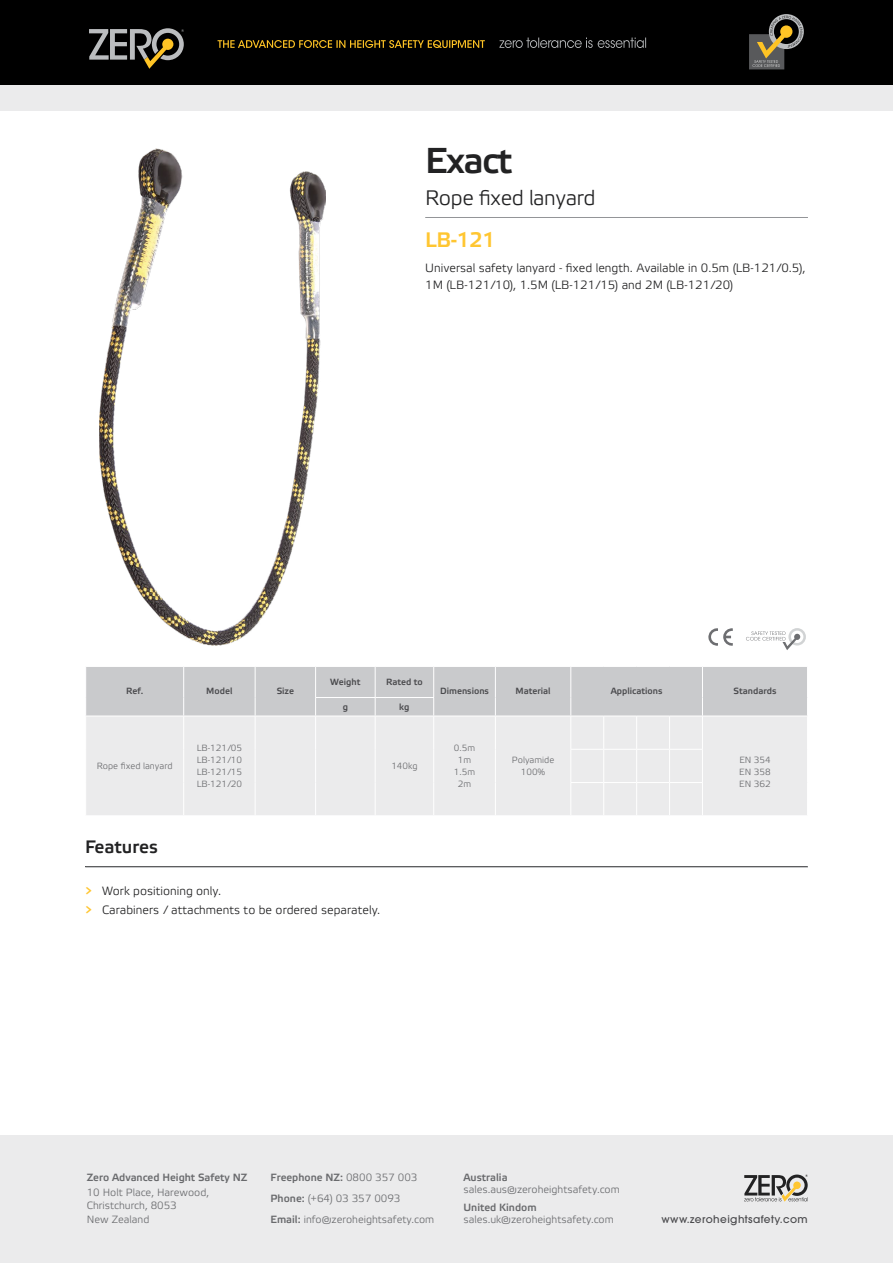
<style>
.page{position:relative;width:893px;height:1263px;background:#fff}
.page>*{position:absolute;margin:0;border:0;box-sizing:border-box;transform-origin:0 0}
.t1{font:36px "Etelka Medium Pro";letter-spacing:-.04em;color:#222223}
.t2{font:21px "Etelka Light Pro";letter-spacing:-.02em;color:#222223}
.t3{font:21px "Etelka Medium Pro";color:#ffc631}
.t4{font:18px "Etelka Medium Pro";color:#222223}
.t5{font:12px/19.2px "Etelka Light Pro";color:#222223}
.t6{font:10.5px/13.5px "Etelka Light Pro";color:#696a6d}
.t7{font:10.5px "Etelka Medium Pro";color:#696a6d}
.t8{font:500 10.5px "ITC Avant Garde Std";letter-spacing:.04em;color:#4a4a4d}
.t9{font:9px/12px "Etelka Light Pro";color:#696a6d;text-align:justify}
.t10{font:9px "Etelka Medium Pro";color:#4a4a4d}
.s1{font-family:"Etelka Medium Pro";color:#ffc631}
.s2{font-family:"Etelka Light Pro"}
.s3{font-family:"Etelka Medium Pro"}
</style>
<div class="page">
<div style="left:0;top:0;width:893px;height:85px;background:#000"></div>
<div style="left:0;top:85px;width:893px;height:26px;background:#ebebec"></div>
<svg style="left:89px;top:28px;width:95px;height:41px"></svg>
<svg style="left:218px;top:40px;width:267px;height:8px"></svg>
<svg style="left:499px;top:38px;width:147px;height:10px"></svg>
<svg style="left:749px;top:14px;width:55px;height:55px"></svg>
<div style="left:0;top:1135px;width:893px;height:128px;background:#ebebec"></div>
<svg style="left:744px;top:1174px;width:64px;height:28px"></svg>
<hr style="left:85px;top:866px;width:723px;height:1px;background:#222223">
<img style="left:99px;top:149px;width:227px;height:496px">
<div style="left:86px;top:717px;width:721px;height:98px;background:#ebebec"></div>
<hr style="left:183px;top:716px;width:1px;height:33px;background:#fff">
<hr style="left:183px;top:749px;width:1px;height:33px;background:#fff">
<hr style="left:183px;top:782px;width:1px;height:33px;background:#fff">
<hr style="left:255px;top:716px;width:1px;height:33px;background:#fff">
<hr style="left:255px;top:749px;width:1px;height:33px;background:#fff">
<hr style="left:255px;top:782px;width:1px;height:33px;background:#fff">
<hr style="left:315px;top:716px;width:1px;height:33px;background:#fff">
<hr style="left:315px;top:749px;width:1px;height:33px;background:#fff">
<hr style="left:315px;top:782px;width:1px;height:33px;background:#fff">
<hr style="left:375px;top:716px;width:1px;height:33px;background:#fff">
<hr style="left:375px;top:749px;width:1px;height:33px;background:#fff">
<hr style="left:375px;top:782px;width:1px;height:33px;background:#fff">
<hr style="left:433px;top:716px;width:1px;height:33px;background:#fff">
<hr style="left:495px;top:716px;width:1px;height:33px;background:#fff">
<hr style="left:570px;top:716px;width:1px;height:33px;background:#fff">
<hr style="left:603px;top:716px;width:1px;height:33px;background:#fff">
<hr style="left:636px;top:716px;width:1px;height:33px;background:#fff">
<hr style="left:669px;top:716px;width:1px;height:33px;background:#fff">
<hr style="left:702px;top:716px;width:1px;height:33px;background:#fff">
<hr style="left:433px;top:749px;width:1px;height:33px;background:#fff">
<hr style="left:495px;top:749px;width:1px;height:33px;background:#fff">
<hr style="left:570px;top:749px;width:34px;height:1px;background:#fff">
<hr style="left:570px;top:750px;width:1px;height:32px;background:#fff">
<hr style="left:604px;top:749px;width:33px;height:1px;background:#fff">
<hr style="left:603px;top:750px;width:1px;height:32px;background:#fff">
<hr style="left:637px;top:749px;width:33px;height:1px;background:#fff">
<hr style="left:636px;top:750px;width:1px;height:32px;background:#fff">
<hr style="left:670px;top:749px;width:33px;height:1px;background:#fff">
<hr style="left:669px;top:750px;width:1px;height:32px;background:#fff">
<hr style="left:702px;top:750px;width:1px;height:32px;background:#fff">
<hr style="left:433px;top:782px;width:1px;height:33px;background:#fff">
<hr style="left:495px;top:782px;width:1px;height:33px;background:#fff">
<hr style="left:570px;top:782px;width:34px;height:1px;background:#fff">
<hr style="left:570px;top:783px;width:1px;height:32px;background:#fff">
<hr style="left:604px;top:782px;width:33px;height:1px;background:#fff">
<hr style="left:603px;top:783px;width:1px;height:32px;background:#fff">
<hr style="left:637px;top:782px;width:33px;height:1px;background:#fff">
<hr style="left:636px;top:783px;width:1px;height:32px;background:#fff">
<hr style="left:670px;top:782px;width:33px;height:1px;background:#fff">
<hr style="left:669px;top:783px;width:1px;height:32px;background:#fff">
<hr style="left:702px;top:783px;width:1px;height:32px;background:#fff">
<div style="left:86px;top:667px;width:721px;height:49px;background:#c9cacc"></div>
<hr style="left:425px;top:217px;width:383px;height:1px;background:#939598">
<hr style="left:85px;top:867px;width:723px;height:1px;background:#939598">
<svg style="left:746px;top:628px;width:60px;height:22px"></svg>
<svg style="left:708px;top:628px;width:25px;height:18px"></svg>
<h1 class="t1" style="left:425px;top:141px;width:89px">Exact</h1>
<h2 class="t2" style="left:425px;top:186px;width:172px">Rope fixed lanyard</h2>
<h2 class="t3" style="left:425px;top:229px;width:72px">LB-121</h2>
<p class="t5" style="left:425px;top:260px;width:382px;line-height:16.5px">Universal safety lanyard - fixed length. Available in 0.5m (LB-121/0.5),<br>1M (LB-121/10), 1.5M (LB-121/15) and 2M (LB-121/20)</p>
<p class="t10" style="left:126px;top:686px;width:19px">Ref.</p>
<p class="t10" style="left:206px;top:686px;width:28px">Model</p>
<p class="t10" style="left:277px;top:686px;width:19px">Size</p>
<p class="t10" style="left:330px;top:677px;width:32px">Weight</p>
<p class="t10" style="left:386px;top:677px;width:38px">Rated to</p>
<p class="t10" style="left:440px;top:686px;width:50px">Dimensions</p>
<p class="t10" style="left:515px;top:686px;width:37px">Material</p>
<p class="t10" style="left:611px;top:686px;width:53px">Applications</p>
<p class="t10" style="left:733px;top:686px;width:45px">Standards</p>
<p class="t10" style="left:343px;top:702px;width:7px">g</p>
<p class="t10" style="left:399px;top:702px;width:12px">kg</p>
<p class="t9" style="left:97px;top:761px;width:77px">Rope fixed lanyard</p>
<p class="t9" style="left:197px;top:743px;width:47px">LB-121/05<br>LB-121/10<br>LB-121/15<br>LB-121/20</p>
<p class="t9" style="left:391px;top:761px;width:28px">140kg</p>
<p class="t9" style="left:454px;top:743px;width:23px;text-align:center">0.5m<br>1m<br>1.5m<br>2m</p>
<p class="t9" style="left:512px;top:755px;width:44px;text-align:center">Polyamide<br>100%</p>
<p class="t9" style="left:739px;top:755px;width:33px">EN 354<br>EN 358<br>EN 362</p>
<h3 class="t4" style="left:85px;top:837px;width:75px">Features</h3>
<p class="t5" style="left:85px;top:882px;width:297px"><span class="s1">&gt;</span> Work positioning only.<br><span class="s1">&gt;</span> Carabiners / attachments to be ordered separately.</p>
<p class="t7" style="left:87px;top:1171px;width:162px">Zero Advanced Height Safety NZ</p>
<p class="t6" style="left:87px;top:1186px;width:124px">10 Holt Place, Harewood,<br>Christchurch, 8053<br>New Zealand</p>
<p class="t7" style="left:271px;top:1171px;width:148px">Freephone NZ: <span class="s2">0800 357 003</span></p>
<p class="t6" style="left:271px;top:1188px;width:165px;line-height:21px"><span class="s3">Phone:</span> (+64) 03 357 0093<br><span class="s3">Email:</span> info@zeroheightsafety.com</p>
<p class="t7" style="left:463px;top:1172px;width:46px">Australia</p>
<p class="t6" style="left:463px;top:1183px;width:158px">sales.aus@zeroheightsafety.com</p>
<p class="t7" style="left:463px;top:1202px;width:75px">United Kindom</p>
<p class="t6" style="left:463px;top:1213px;width:152px">sales.uk@zeroheightsafety.com</p>
<p class="t8" style="left:661px;top:1212px;width:148px">www.zeroheightsafety.com</p>
</div>
